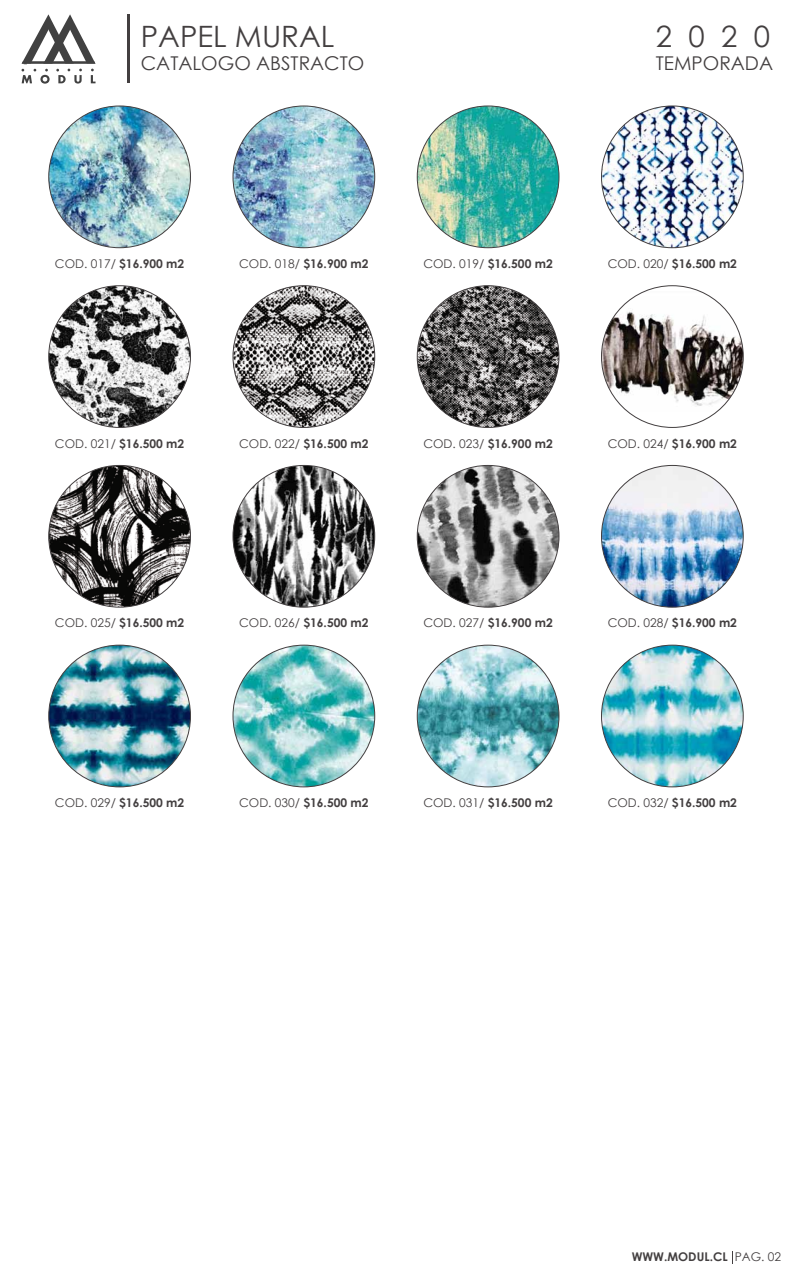
<style>
.page{position:relative;width:792px;height:1277px;background:#fff}
.page>*{position:absolute;margin:0;border:0;box-sizing:border-box;transform-origin:0 0}
.t1{font:29.4px "Century Gothic";color:#433f40}
.t2{font:19px "Century Gothic";color:#433f40}
.t3{font:700 12px "Century Gothic";color:#433f40}
.s1{font-weight:400}
</style>
<div class="page">
<img style="left:602px;top:465px;width:141px;height:142px;border-radius:71px">
<img style="left:49px;top:106px;width:141px;height:142px;border-radius:71px">
<img style="left:233px;top:106px;width:142px;height:142px;border-radius:71px">
<img style="left:417px;top:286px;width:142px;height:141px;border-radius:71px">
<img style="left:49px;top:286px;width:141px;height:141px;border-radius:71px">
<img style="left:233px;top:465px;width:142px;height:142px;border-radius:71px">
<img style="left:602px;top:106px;width:141px;height:142px;border-radius:71px">
<img style="left:602px;top:291px;width:141px;height:120px">
<img style="left:233px;top:645px;width:142px;height:142px;border-radius:71px">
<img style="left:417px;top:465px;width:142px;height:142px;border-radius:71px">
<img style="left:417px;top:645px;width:142px;height:142px;border-radius:70px">
<img style="left:602px;top:645px;width:141px;height:142px;border-radius:71px">
<img style="left:49px;top:645px;width:141px;height:142px;border-radius:71px">
<img style="left:233px;top:286px;width:142px;height:141px;border-radius:71px">
<img style="left:417px;top:106px;width:142px;height:142px;border-radius:71px">
<img style="left:49px;top:465px;width:141px;height:142px;border-radius:71px">
<hr style="left:127px;top:14px;width:3px;height:69px;background:#433f40">
<svg style="left:22px;top:14px;width:74px;height:70px"></svg>
<svg style="left:732px;top:1251px;width:1px;height:12px"></svg>
<h1 class="t1" style="left:141px;top:16px;width:195px">PAPEL MURAL</h1>
<h2 class="t2" style="left:141px;top:50px;width:225px">CATALOGO ABSTRACTO</h2>
<h1 class="t1" style="left:656px;top:16px;width:116px">2 0 2 0</h1>
<h2 class="t2" style="left:656px;top:50px;width:119px">TEMPORADA</h2>
<p class="t3" style="left:55px;top:254px;width:131px"><span class="s1">COD. 017/</span> $16.900 m2</p>
<p class="t3" style="left:239px;top:254px;width:131px"><span class="s1">COD. 018/</span> $16.900 m2</p>
<p class="t3" style="left:423px;top:254px;width:131px"><span class="s1">COD. 019/</span> $16.500 m2</p>
<p class="t3" style="left:608px;top:254px;width:131px"><span class="s1">COD. 020/</span> $16.500 m2</p>
<p class="t3" style="left:55px;top:434px;width:131px"><span class="s1">COD. 021/</span> $16.500 m2</p>
<p class="t3" style="left:239px;top:434px;width:131px"><span class="s1">COD. 022/</span> $16.500 m2</p>
<p class="t3" style="left:423px;top:434px;width:131px"><span class="s1">COD. 023/</span> $16.900 m2</p>
<p class="t3" style="left:608px;top:434px;width:131px"><span class="s1">COD. 024/</span> $16.900 m2</p>
<p class="t3" style="left:55px;top:614px;width:131px"><span class="s1">COD. 025/</span> $16.500 m2</p>
<p class="t3" style="left:239px;top:614px;width:131px"><span class="s1">COD. 026/</span> $16.500 m2</p>
<p class="t3" style="left:423px;top:614px;width:131px"><span class="s1">COD. 027/</span> $16.900 m2</p>
<p class="t3" style="left:608px;top:614px;width:131px"><span class="s1">COD. 028/</span> $16.900 m2</p>
<p class="t3" style="left:55px;top:794px;width:131px"><span class="s1">COD. 029/</span> $16.500 m2</p>
<p class="t3" style="left:239px;top:794px;width:131px"><span class="s1">COD. 030/</span> $16.500 m2</p>
<p class="t3" style="left:423px;top:794px;width:131px"><span class="s1">COD. 031/</span> $16.500 m2</p>
<p class="t3" style="left:608px;top:794px;width:131px"><span class="s1">COD. 032/</span> $16.500 m2</p>
<p class="t3" style="left:632px;top:1248px;width:151px">WWW.MODUL.CL <span class="s1">PAG. 02</span></p>
</div>
